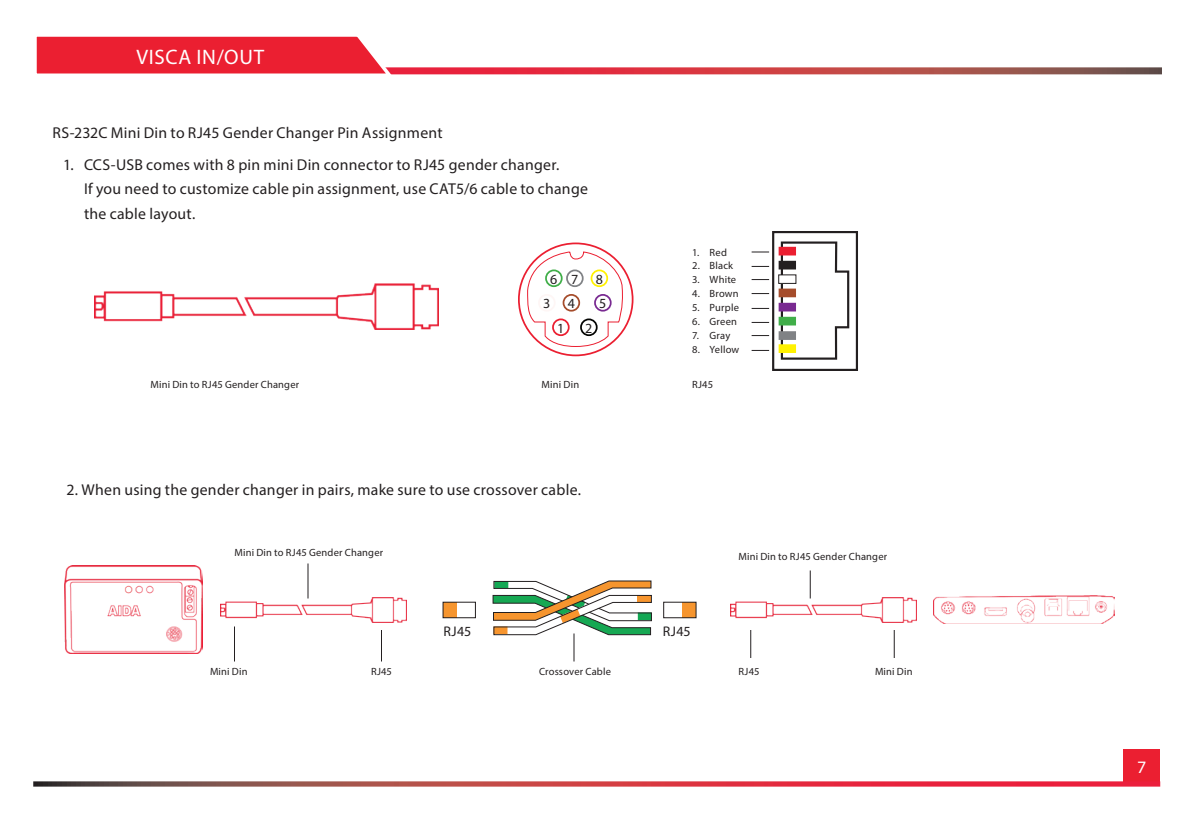
<style>
.page{position:relative;width:1197px;height:819px;background:#fff}
.page>*{position:absolute;margin:0;border:0;box-sizing:border-box;transform-origin:0 0}
.t1{font:21px "Myriad Pro";letter-spacing:.035em;color:#fff}
.t2{font:17.5px "Myriad Pro";color:#fff}
.t3{font:15.75px/24.5px "Myriad Pro";letter-spacing:.015em;color:#231f20}
.t4{font:14px "Myriad Pro";letter-spacing:.02em;color:#231f20}
.t5{font:10.5px "Myriad Pro";letter-spacing:.02em;color:#231f20}
</style>
<div class="page">
<svg style="left:397px;top:67px;width:765px;height:7px;background:#c4494e"></svg>
<div style="left:1124px;top:749px;width:36px;height:33px;background:#eb1f31"></div>
<svg style="left:36px;top:36px;width:361px;height:39px;background:#ed3a4a"></svg>
<svg style="left:33px;top:781px;width:1127px;height:6px;background:#c45259"></svg>
<img style="left:95px;top:284px;width:344px;height:45px">
<div style="left:772px;top:231px;width:86px;height:140px;border:2px solid #231f20"></div>
<svg style="left:780px;top:241px;width:70px;height:119px"></svg>
<div style="left:779px;top:247px;width:17px;height:8px;border:4px solid #eb1f31"></div>
<div style="left:779px;top:303px;width:17px;height:8px;border:4px solid #792a91"></div>
<div style="left:779px;top:261px;width:17px;height:8px;border:4px solid #231f20"></div>
<div style="left:779px;top:317px;width:17px;height:8px;border:4px solid #40ae49"></div>
<div style="left:779px;top:331px;width:17px;height:9px;border:4px solid #808285"></div>
<div style="left:779px;top:289px;width:17px;height:8px;border:4px solid #a54c2b"></div>
<div style="left:779px;top:344px;width:17px;height:9px;border:4px solid #fff101"></div>
<svg style="left:752px;top:251px;width:17px;height:2px"></svg>
<svg style="left:752px;top:266px;width:17px;height:1px"></svg>
<svg style="left:752px;top:279px;width:17px;height:1px"></svg>
<svg style="left:752px;top:293px;width:17px;height:1px"></svg>
<svg style="left:752px;top:308px;width:17px;height:1px"></svg>
<svg style="left:752px;top:322px;width:17px;height:1px"></svg>
<svg style="left:752px;top:335px;width:17px;height:1px"></svg>
<svg style="left:752px;top:350px;width:17px;height:1px"></svg>
<img style="left:64px;top:566px;width:139px;height:87px">
<img style="left:730px;top:598px;width:186px;height:24px">
<img style="left:220px;top:598px;width:186px;height:24px">
<img style="left:933px;top:595px;width:181px;height:29px">
<div style="left:518px;top:243px;width:116px;height:113px;border:2px solid #eb1f31;border-radius:50%"></div>
<svg style="left:527px;top:250px;width:97px;height:97px"></svg>
<div style="left:779px;top:275px;width:17px;height:8px;background:#fff"></div>
<div style="left:779px;top:275px;width:17px;height:9px;border:1px solid #231f20"></div>
<div style="left:682px;top:602px;width:14px;height:16px;background:#f6952e"></div>
<div style="left:663px;top:602px;width:33px;height:16px;border:1px solid #231f20"></div>
<div style="left:443px;top:602px;width:14px;height:16px;background:#f6952e"></div>
<div style="left:443px;top:602px;width:33px;height:16px;border:1px solid #231f20"></div>
<svg style="left:492px;top:580px;width:160px;height:56px"></svg>
<hr style="left:234px;top:626px;width:1px;height:36px;background:#231f20">
<hr style="left:307px;top:564px;width:2px;height:34px;background:#231f20">
<hr style="left:381px;top:630px;width:1px;height:32px;background:#231f20">
<hr style="left:573px;top:634px;width:2px;height:28px;background:#231f20">
<svg style="left:750px;top:630px;width:1px;height:28px"></svg>
<svg style="left:810px;top:570px;width:1px;height:28px"></svg>
<svg style="left:894px;top:630px;width:1px;height:28px"></svg>
<h1 class="t1" style="left:136px;top:44px;width:129px">VISCA IN/OUT</h1>
<p class="t3" style="left:52px;top:120px;width:392px">RS-232C Mini Din to RJ45 Gender Changer Pin Assignment</p>
<p class="t3" style="left:84px;top:152px;width:506px;text-indent:-21px">1. CCS-USB comes with 8 pin mini Din connector to RJ45 gender changer.<br>If you need to customize cable pin assignment, use CAT5/6 cable to change the cable layout.</p>
<p class="t4" style="left:550px;top:270px;width:54px">67 8</p>
<p class="t4" style="left:543px;top:295px;width:33px">3 4</p>
<p class="t4" style="left:599px;top:295px;width:9px">5</p>
<p class="t4" style="left:557px;top:319px;width:9px">1</p>
<p class="t4" style="left:585px;top:319px;width:9px">2</p>
<p class="t5" style="left:151px;top:378px;width:150px">Mini Din to RJ45 Gender Changer</p>
<p class="t5" style="left:542px;top:378px;width:39px">Mini Din</p>
<p class="t3" style="left:66px;top:477px;width:516px">2. When using the gender changer in pairs, make sure to use crossover cable.</p>
<p class="t5" style="left:692px;top:246px;width:36px">1. Red</p>
<p class="t5" style="left:692px;top:260px;width:43px">2. Black</p>
<p class="t5" style="left:692px;top:273px;width:46px">3. White</p>
<p class="t5" style="left:692px;top:287px;width:48px">4. Brown</p>
<p class="t5" style="left:692px;top:301px;width:48px">5. Purple</p>
<p class="t5" style="left:692px;top:315px;width:46px">6. Green</p>
<p class="t5" style="left:692px;top:329px;width:40px">7. Gray</p>
<p class="t5" style="left:692px;top:343px;width:49px">8. Yellow</p>
<p class="t5" style="left:692px;top:378px;width:22px">RJ45</p>
<p class="t5" style="left:235px;top:546px;width:150px">Mini Din to RJ45 Gender Changer</p>
<p class="t5" style="left:739px;top:550px;width:150px">Mini Din to RJ45 Gender Changer</p>
<p class="t4" style="left:443px;top:623px;width:29px">RJ45</p>
<p class="t4" style="left:663px;top:623px;width:29px">RJ45</p>
<p class="t5" style="left:539px;top:665px;width:74px">Crossover Cable</p>
<p class="t5" style="left:210px;top:665px;width:39px">Mini Din</p>
<p class="t5" style="left:875px;top:665px;width:39px">Mini Din</p>
<p class="t5" style="left:371px;top:665px;width:22px">RJ45</p>
<p class="t5" style="left:739px;top:665px;width:22px">RJ45</p>
<p class="t2" style="left:1137px;top:756px;width:11px">7</p>
</div>
